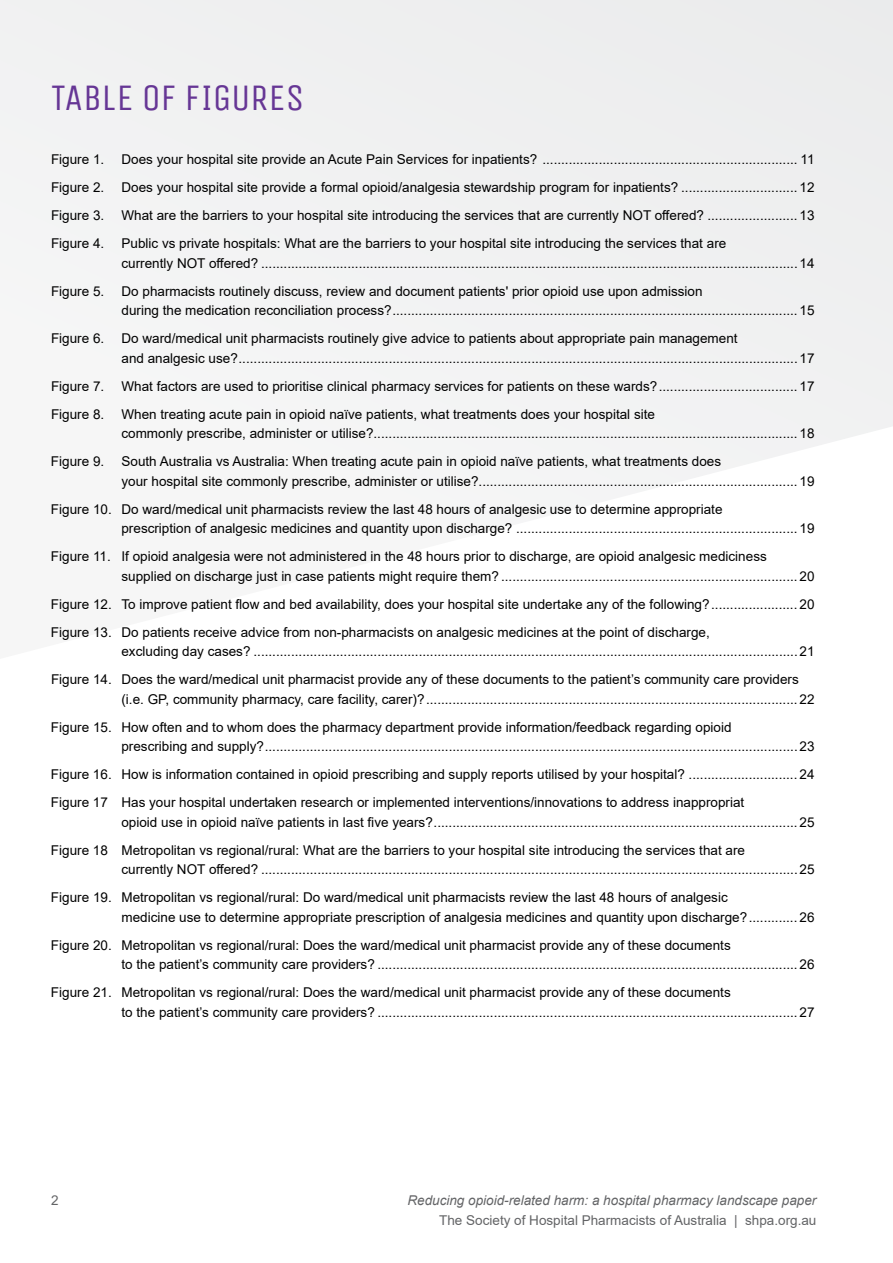
<style>
.page{position:relative;width:893px;height:1263px;background:#fff}
.page>*{position:absolute;margin:0;border:0;box-sizing:border-box;transform-origin:0 0}
.t1{font:37.5px "Unica One";color:#663695}
.t2{font:13.5px/28px "Arial";color:#000}
.t3{font:italic 13.5px "Arial";color:#636466}
.t4{font:13.5px "Arial";color:#636466}
</style>
<div class="page">
<div style="left:0;top:0;width:893px;height:514px;background:#f1f2f2"></div>
<h1 class="t1" style="left:51px;top:76px;width:255px">TABLE OF FIGURES</h1>
<p class="t2" style="left:51px;top:146px;width:55px">Figure 1.</p>
<p class="t2" style="left:122px;top:146px;width:694px">Does your hospital site provide an Acute Pain Services for inpatients? .................................................................... 11</p>
<p class="t2" style="left:51px;top:174px;width:55px">Figure 2.</p>
<p class="t2" style="left:122px;top:174px;width:694px">Does your hospital site provide a formal opioid/analgesia stewardship program for inpatients? ............................... 12</p>
<p class="t2" style="left:51px;top:202px;width:55px">Figure 3.</p>
<p class="t2" style="left:122px;top:202px;width:694px">What are the barriers to your hospital site introducing the services that are currently NOT offered? ........................ 13</p>
<p class="t2" style="left:51px;top:230px;width:55px">Figure 4.</p>
<p class="t2" style="left:122px;top:234px;width:695px;line-height:19.5px">Public vs private hospitals: What are the barriers to your hospital site introducing the services that are<br>currently NOT offered? ...............................................................................................................................................14</p>
<p class="t2" style="left:51px;top:277px;width:55px">Figure 5.</p>
<p class="t2" style="left:122px;top:281px;width:694px;line-height:19.5px">Do pharmacists routinely discuss, review and document patients' prior opioid use upon admission<br>during the medication reconciliation process?............................................................................................................15</p>
<p class="t2" style="left:51px;top:325px;width:55px">Figure 6.</p>
<p class="t2" style="left:122px;top:329px;width:694px;line-height:19.5px">Do ward/medical unit pharmacists routinely give advice to patients about appropriate pain management<br>and analgesic use?.....................................................................................................................................................17</p>
<p class="t2" style="left:51px;top:372px;width:55px">Figure 7.</p>
<p class="t2" style="left:122px;top:372px;width:694px">What factors are used to prioritise clinical pharmacy services for patients on these wards?..................................... 17</p>
<p class="t2" style="left:51px;top:400px;width:55px">Figure 8.</p>
<p class="t2" style="left:121px;top:404px;width:694px;line-height:19.5px">When treating acute pain in opioid naïve patients, what treatments does your hospital site<br>commonly prescribe, administer or utilise?.................................................................................................................18</p>
<p class="t2" style="left:51px;top:448px;width:55px">Figure 9.</p>
<p class="t2" style="left:121px;top:452px;width:694px;line-height:19.5px">South Australia vs Australia: When treating acute pain in opioid naïve patients, what treatments does<br>your hospital site commonly prescribe, administer or utilise?..................................................................................... 19</p>
<p class="t2" style="left:121px;top:499px;width:694px;line-height:19.5px;text-indent:-70px">Figure 10. Do ward/medical unit pharmacists review the last 48 hours of analgesic use to determine appropriate<br>prescription of analgesic medicines and quantity upon discharge? ........................................................................... 19</p>
<p class="t2" style="left:121px;top:547px;width:694px;line-height:19.5px;text-indent:-70px">Figure 11. If opioid analgesia were not administered in the 48 hours prior to discharge, are opioid analgesic mediciness supplied on discharge just in case patients might require them? ............................................................................... 20</p>
<p class="t2" style="left:51px;top:590px;width:765px">Figure 12. To improve patient flow and bed availability, does your hospital site undertake any of the following?....................... 20<br>Figure 13. Do patients receive advice from non-pharmacists on analgesic medicines at the point of discharge,</p>
<p class="t2" style="left:51px;top:638px;width:765px;text-indent:70px">excluding day cases? .................................................................................................................................................21<br>Figure 14. Does the ward/medical unit pharmacist provide any of these documents to the patient’s community care providers</p>
<p class="t2" style="left:51px;top:685px;width:765px;text-indent:70px">(i.e. GP, community pharmacy, care facility, carer)?...................................................................................................22<br>Figure 15. How often and to whom does the pharmacy department provide information/feedback regarding opioid</p>
<p class="t2" style="left:51px;top:733px;width:765px;text-align:justify;text-indent:70px">prescribing and supply?..............................................................................................................................................23<br>Figure 16. How is information contained in opioid prescribing and supply reports utilised by your hospital? ............................. 24<br>Figure 17 Has your hospital undertaken research or implemented interventions/innovations to address inappropriat</p>
<p class="t2" style="left:51px;top:808px;width:765px;text-indent:70px">opioid use in opioid naïve patients in last five years?.................................................................................................25<br>Figure 18 Metropolitan vs regional/rural: What are the barriers to your hospital site introducing the services that are</p>
<p class="t2" style="left:51px;top:855px;width:765px;text-indent:70px">currently NOT offered? ...............................................................................................................................................25<br>Figure 19. Metropolitan vs regional/rural: Do ward/medical unit pharmacists review the last 48 hours of analgesic</p>
<p class="t2" style="left:51px;top:903px;width:765px;text-indent:70px">medicine use to determine appropriate prescription of analgesia medicines and quantity upon discharge?............. 26<br>Figure 20. Metropolitan vs regional/rural: Does the ward/medical unit pharmacist provide any of these documents</p>
<p class="t2" style="left:51px;top:950px;width:765px;text-indent:70px">to the patient’s community care providers? ................................................................................................................26<br>Figure 21. Metropolitan vs regional/rural: Does the ward/medical unit pharmacist provide any of these documents</p>
<p class="t2" style="left:121px;top:998px;width:694px">to the patient’s community care providers? ................................................................................................................27</p>
<p class="t4" style="left:51px;top:1191px;width:9px">2</p>
<p class="t3" style="left:407px;top:1191px;width:410px">Reducing opioid-related harm: a hospital pharmacy landscape paper</p>
<p class="t4" style="left:439px;top:1210px;width:379px">The Society of Hospital Pharmacists of Australia | shpa.org.au</p>
</div>
